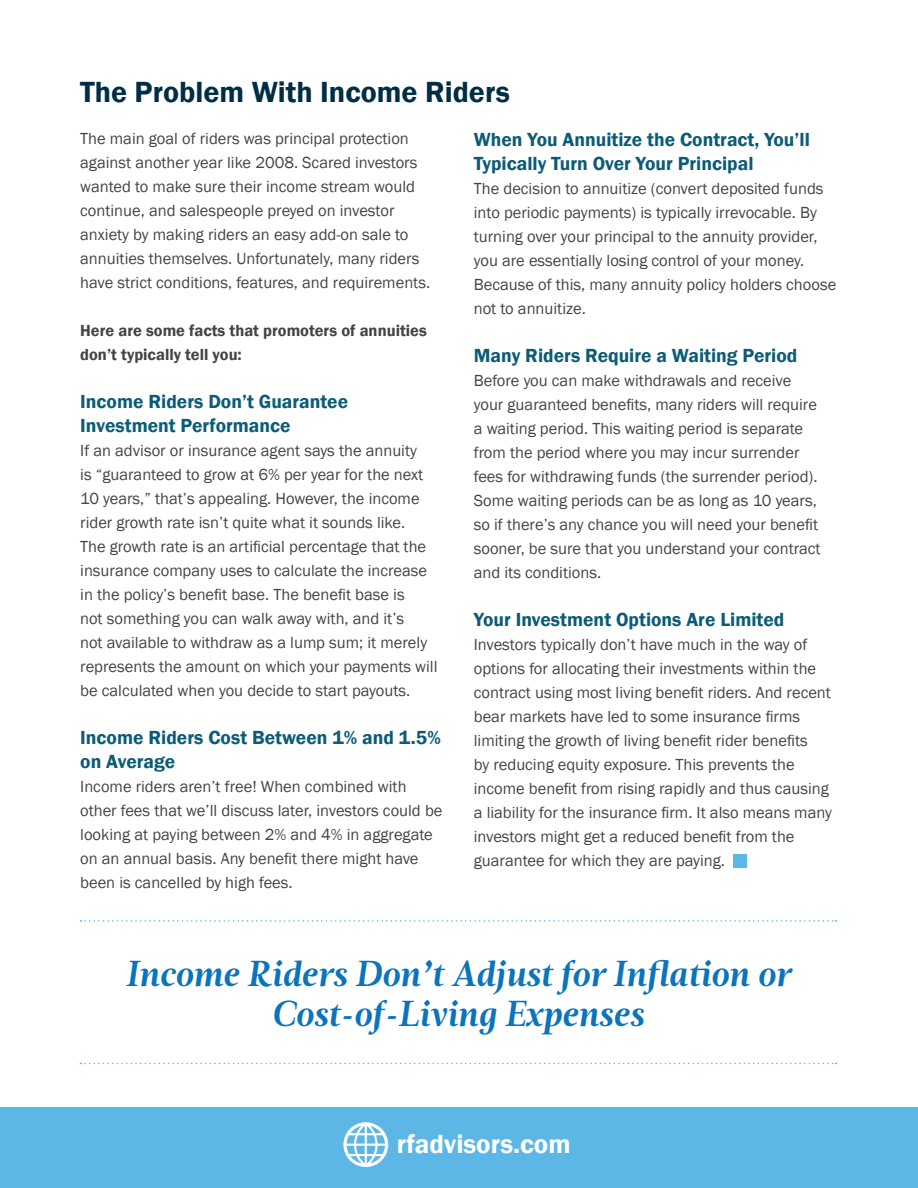
<style>
.page{position:relative;width:918px;height:1188px;background:#fff}
.page>*{position:absolute;margin:0;border:0;box-sizing:border-box;transform-origin:0 0}
.t1{font:italic 700 36px/40.5px "Magneta";color:#0b74bb;text-align:center}
.t2{font:600 30px "Franklin Gothic";color:#002e45}
.t3{font:600 27px "Franklin Gothic";color:#fff}
.t4{font:600 19.5px/24px "Franklin Gothic";color:#0b5c77}
.t5{font:16.5px/24px "Franklin Gothic";color:#444}
.t6{font:600 16.5px/24px "Franklin Gothic";color:#444}
</style>
<div class="page">
<hr style="left:453px;top:0;width:77px;height:1px;background:#0b5d83">
<div style="left:0;top:1107px;width:918px;height:81px;background:#5cb7e7"></div>
<svg style="left:343px;top:1122px;width:45px;height:45px"></svg>
<svg style="left:80px;top:920px;width:756px;height:2px"></svg>
<svg style="left:80px;top:1063px;width:756px;height:1px"></svg>
<div style="left:733px;top:854px;width:14px;height:14px;background:#5cb7e7"></div>
<h2 class="t2" style="left:80px;top:73px;width:431px">The Problem With Income Riders</h2>
<p class="t5" style="left:80px;top:127px;width:351px">The main goal of riders was principal protection against another year like 2008. Scared investors wanted to make sure their income stream would continue, and salespeople preyed on investor anxiety by making riders an easy add-on sale to annuities themselves. Unfortunately, many riders have strict conditions, features, and requirements.</p>
<p class="t6" style="left:80px;top:319px;width:348px">Here are some facts that promoters of annuities don’t typically tell you:</p>
<p class="t4" style="left:80px;top:390px;width:269px">Income Riders Don’t Guarantee<br>Investment Performance</p>
<p class="t5" style="left:80px;top:439px;width:359px">If an advisor or insurance agent says the annuity<br>is “guaranteed to grow at 6% per year for the next 10 years,” that’s appealing. However, the income rider growth rate isn’t quite what it sounds like.<br>The growth rate is an artificial percentage that the insurance company uses to calculate the increase in the policy’s benefit base. The benefit base is<br>not something you can walk away with, and it’s<br>not available to withdraw as a lump sum; it merely represents the amount on which your payments will be calculated when you decide to start payouts.</p>
<p class="t4" style="left:80px;top:726px;width:362px">Income Riders Cost Between 1% and 1.5% on Average</p>
<p class="t5" style="left:80px;top:775px;width:364px">Income riders aren’t free! When combined with other fees that we’ll discuss later, investors could be looking at paying between 2% and 4% in aggregate on an annual basis. Any benefit there might have been is cancelled by high fees.</p>
<p class="t4" style="left:474px;top:128px;width:338px">When You Annuitize the Contract, You’ll<br>Typically Turn Over Your Principal</p>
<p class="t5" style="left:474px;top:177px;width:364px">The decision to annuitize (convert deposited funds into periodic payments) is typically irrevocable. By turning over your principal to the annuity provider, you are essentially losing control of your money.<br>Because of this, many annuity policy holders choose not to annuitize.</p>
<p class="t4" style="left:474px;top:344px;width:325px">Many Riders Require a Waiting Period</p>
<p class="t5" style="left:474px;top:369px;width:348px">Before you can make withdrawals and receive your guaranteed benefits, many riders will require a waiting period. This waiting period is separate from the period where you may incur surrender fees for withdrawing funds (the surrender period).<br>Some waiting periods can be as long as 10 years, so if there’s any chance you will need your benefit sooner, be sure that you understand your contract and its conditions.</p>
<p class="t4" style="left:474px;top:608px;width:312px">Your Investment Options Are Limited</p>
<p class="t5" style="left:474px;top:633px;width:360px">Investors typically don’t have much in the way of options for allocating their investments within the contract using most living benefit riders. And recent bear markets have led to some insurance firms limiting the growth of living benefit rider benefits<br>by reducing equity exposure. This prevents the income benefit from rising rapidly and thus causing a liability for the insurance firm. It also means many investors might get a reduced benefit from the guarantee for which they are paying.</p>
<h1 class="t1" style="left:126px;top:952px;width:666px">Income Riders Don’t Adjust for Inflation or<br>Cost-of-Living Expenses</h1>
<h3 class="t3" style="left:397px;top:1127px;width:175px">rfadvisors.com</h3>
</div>
